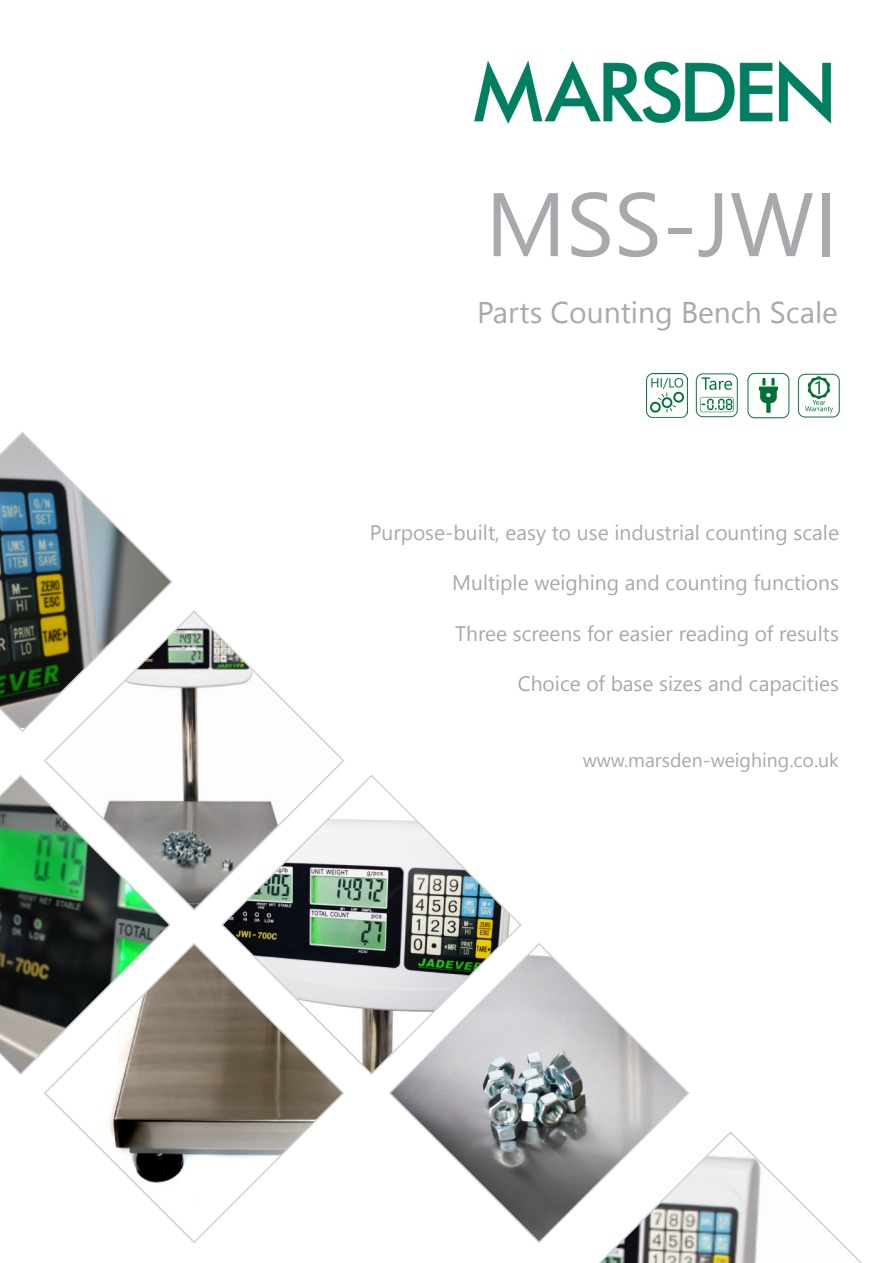
<style>
.page{position:relative;width:893px;height:1263px;background:#fff}
.page>*{position:absolute;margin:0;border:0;box-sizing:border-box;transform-origin:0 0}
.t1{font:90px "Leelawadee UI";color:#a8a9ad}
.t2{font:30px "Leelawadee UI";color:#a8a9ad}
.t3{font:21px "Leelawadee UI";color:#a8a9ad}
.t4{font:19.5px "Leelawadee UI";color:#a8a9ad}
</style>
<div class="page">
<img style="left:473px;top:60px;width:359px;height:64px">
<svg style="left:44px;top:943px;width:300px;height:300px"></svg>
<svg style="left:0;top:431px;width:173px;height:301px"></svg>
<svg style="left:0;top:774px;width:172px;height:302px"></svg>
<svg style="left:43px;top:609px;width:302px;height:303px"></svg>
<svg style="left:220px;top:773px;width:302px;height:303px"></svg>
<svg style="left:388px;top:942px;width:301px;height:301px"></svg>
<svg style="left:579px;top:1130px;width:283px;height:133px"></svg>
<img style="left:797px;top:373px;width:43px;height:45px">
<img style="left:747px;top:372px;width:43px;height:47px">
<img style="left:695px;top:373px;width:43px;height:45px">
<img style="left:647px;top:374px;width:40px;height:43px">
<h1 class="t1" style="left:485px;top:162px;width:354px">MSS-JWI</h1>
<h2 class="t2" style="left:477px;top:291px;width:362px">Parts Counting Bench Scale</h2>
<p class="t3" style="left:370px;top:518px;width:471px">Purpose-built, easy to use industrial counting scale</p>
<p class="t3" style="left:452px;top:568px;width:388px">Multiple weighing and counting functions</p>
<p class="t3" style="left:455px;top:619px;width:385px">Three screens for easier reading of results</p>
<p class="t3" style="left:518px;top:669px;width:323px">Choice of base sizes and capacities</p>
<p class="t4" style="left:583px;top:746px;width:258px">www.marsden-weighing.co.uk</p>
</div>
